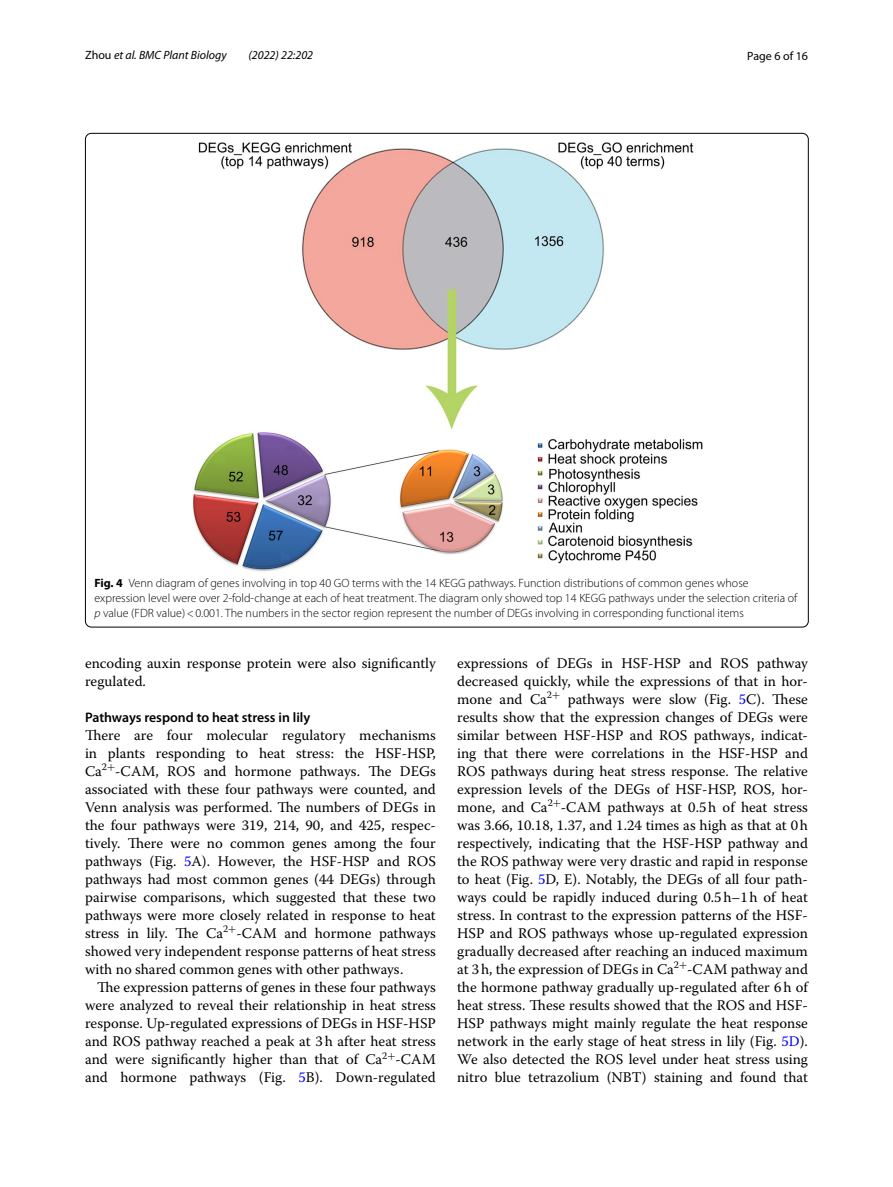
<style>
.page{position:relative;width:893px;height:1187px;background:#fff}
.page>*{position:absolute;margin:0;border:0;box-sizing:border-box;transform-origin:0 0}
.t1{font:14.7px/18px "Warnock Pro";color:#000;text-align:justify}
.t2{font:600 13.8px "Myriad Pro";color:#000}
.t3{font:300 12px/15px "Myriad Pro";color:#000}
.t4{font:italic 12px "Myriad Pro";color:#000}
.t5{font:12px "Myriad Pro";color:#000}
.s1{font-style:normal}
.s2{font-weight:700}
.s3{font-style:italic}
.s4{color:#00f}
</style>
<div class="page">
<img style="left:192px;top:142px;width:510px;height:430px">
<p class="t4" style="left:85px;top:48px;width:143px"><span class="s1">Zhou</span> et al. BMC Plant Biology</p>
<p class="t4" style="left:248px;top:48px;width:66px">(2022) 22:202</p>
<p class="t5" style="left:747px;top:48px;width:62px">Page 6 of 16</p>
<p class="t3" style="left:94px;top:576px;width:704px"><span class="s2">Fig. 4</span> Venn diagram of genes involving in top 40 GO terms with the 14 KEGG pathways. Function distributions of common genes whose expression level were over 2-fold-change at each of heat treatment. The diagram only showed top 14 KEGG pathways under the selection criteria of <span class="s3">p</span> value (FDR value)&lt;0.001. The numbers in the sector region represent the number of DEGs involving in corresponding functional items</p>
<p class="t1" style="left:85px;top:654px;width:352px">encoding auxin response protein were also significantly regulated.</p>
<p class="t2" style="left:85px;top:708px;width:227px">Pathways respond to heat stress in lily</p>
<p class="t1" style="left:85px;top:726px;width:352px">There are four molecular regulatory mechanisms in plants responding to heat stress: the HSF-HSP, Ca<sup>2</sup><sup>+</sup>-CAM, ROS and hormone pathways. The DEGs associated with these four pathways were counted, and Venn analysis was performed. The numbers of DEGs in the four pathways were 319, 214, 90, and 425, respec&shy;tively. There were no common genes among the four pathways (Fig. <span class="s4">5</span>A). However, the HSF-HSP and ROS pathways had most common genes (44 DEGs) through pairwise comparisons, which suggested that these two pathways were more closely related in response to heat stress in lily. The Ca<sup>2</sup><sup>+</sup>-CAM and hormone pathways showed very independent response patterns of heat stress with no shared common genes with other pathways.</p>
<p class="t1" style="left:85px;top:978px;width:352px;text-indent:12px">The expression patterns of genes in these four pathways were analyzed to reveal their relationship in heat stress response. Up-regulated expressions of DEGs in HSF-HSP and ROS pathway reached a peak at 3h after heat stress and were significantly higher than that of Ca<sup>2</sup><sup>+</sup>-CAM and hormone pathways (Fig. <span class="s4">5</span>B). Down-regulated</p>
<p class="t1" style="left:457px;top:654px;width:352px">expressions of DEGs in HSF-HSP and ROS pathway decreased quickly, while the expressions of that in hor&shy;mone and Ca<sup>2</sup><sup>+</sup> pathways were slow (Fig. <span class="s4">5</span>C). These results show that the expression changes of DEGs were similar between HSF-HSP and ROS pathways, indicat&shy;ing that there were correlations in the HSF-HSP and ROS pathways during heat stress response. The relative expression levels of the DEGs of HSF-HSP, ROS, hor&shy;mone, and Ca<sup>2</sup><sup>+</sup>-CAM pathways at 0.5h of heat stress was 3.66, 10.18, 1.37, and 1.24 times as high as that at 0h respectively, indicating that the HSF-HSP pathway and the ROS pathway were very drastic and rapid in response to heat (Fig. <span class="s4">5</span>D, E). Notably, the DEGs of all four path&shy;ways could be rapidly induced during 0.5h–1h of heat stress. In contrast to the expression patterns of the HSF-HSP and ROS pathways whose up-regulated expression gradually decreased after reaching an induced maximum at 3h, the expression of DEGs in Ca<sup>2</sup><sup>+</sup>-CAM pathway and the hormone pathway gradually up-regulated after 6h of heat stress. These results showed that the ROS and HSF-HSP pathways might mainly regulate the heat response network in the early stage of heat stress in lily (Fig. <span class="s4">5D</span>).<br>We also detected the ROS level under heat stress using nitro blue tetrazolium (NBT) staining and found that</p>
</div>
